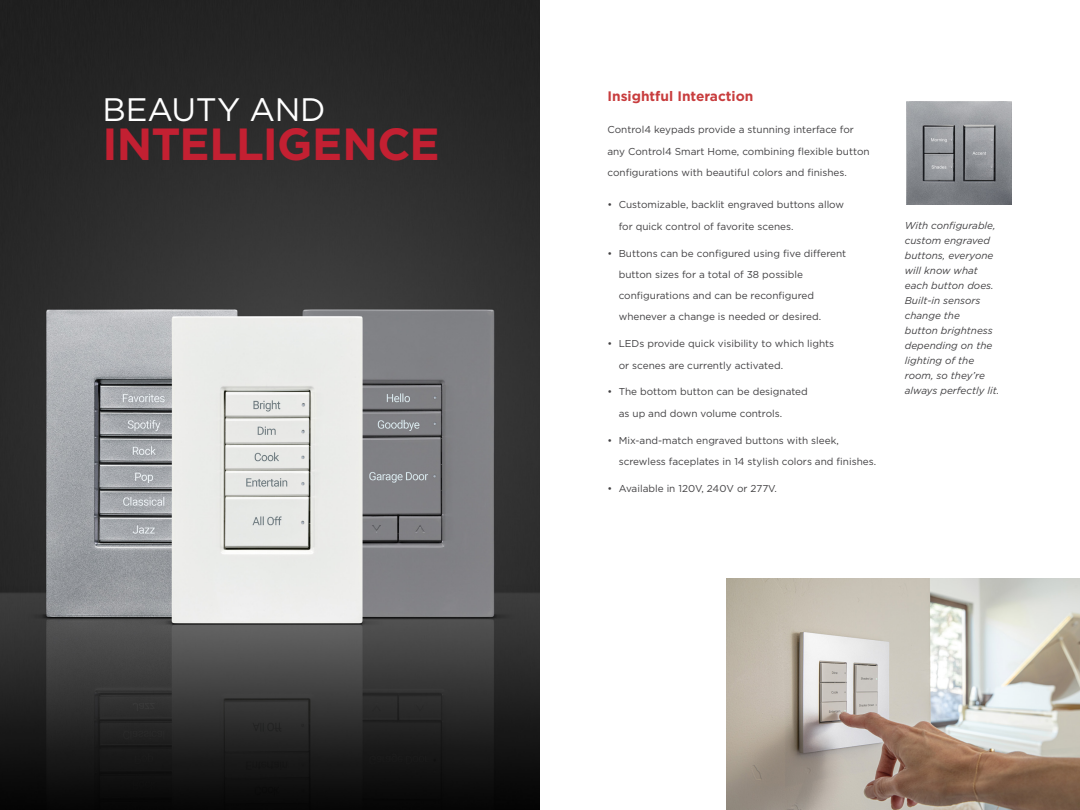
<style>
.page{position:relative;width:1080px;height:810px;background:#fff}
.page>*{position:absolute;margin:0;border:0;box-sizing:border-box;transform-origin:0 0}
.t1{font:700 45px "Gotham";letter-spacing:-.015em;color:#c32032}
.t2{font:32.5px "Gotham";letter-spacing:-.005em;color:#fff}
.t3{font:700 13.75px "Gotham";color:#c83d3e}
.t4{font:10px/21.2px "Gotham";color:#414042}
.t5{font:italic 10px/15px "Gotham";color:#414042}
</style>
<div class="page">
<img style="left:0;top:0;width:540px;height:810px">
<img style="left:726px;top:578px;width:354px;height:232px">
<img style="left:906px;top:102px;width:105px;height:102px">
<h2 class="t2" style="left:102px;top:89px;width:225px">BEAUTY AND</h2>
<h1 class="t1" style="left:102px;top:114px;width:339px">INTELLIGENCE</h1>
<h3 class="t3" style="left:608px;top:87px;width:147px">Insightful Interaction</h3>
<p class="t4" style="left:608px;top:119px;width:264px">Control4 keypads provide a stunning interface for any Control4 Smart Home, combining flexible button configurations with beautiful colors and finishes.</p>
<p class="t4" style="left:619px;top:194px;width:227px;text-indent:-11px">• Customizable, backlit engraved buttons allow for quick control of favorite scenes.</p>
<p class="t4" style="left:619px;top:242px;width:229px;text-indent:-11px">• Buttons can be configured using five different button sizes for a total of 38 possible configurations and can be reconfigured whenever a change is needed or desired.</p>
<p class="t4" style="left:619px;top:333px;width:217px;text-indent:-11px">• LEDs provide quick visibility to which lights or scenes are currently activated.</p>
<p class="t4" style="left:619px;top:381px;width:191px;text-indent:-11px">• The bottom button can be designated as up and down volume controls.</p>
<p class="t4" style="left:619px;top:429px;width:259px;text-indent:-11px">• Mix-and-match engraved buttons with sleek, screwless faceplates in 14 stylish colors and finishes.</p>
<p class="t4" style="left:608px;top:477px;width:171px">• Available in 120V, 240V or 277V.</p>
<p class="t5" style="left:905px;top:218px;width:96px">With configurable, custom engraved buttons, everyone will know what each button does.<br>Built-in sensors change the<br>button brightness depending on the lighting of the room, so they’re always perfectly lit.</p>
</div>
